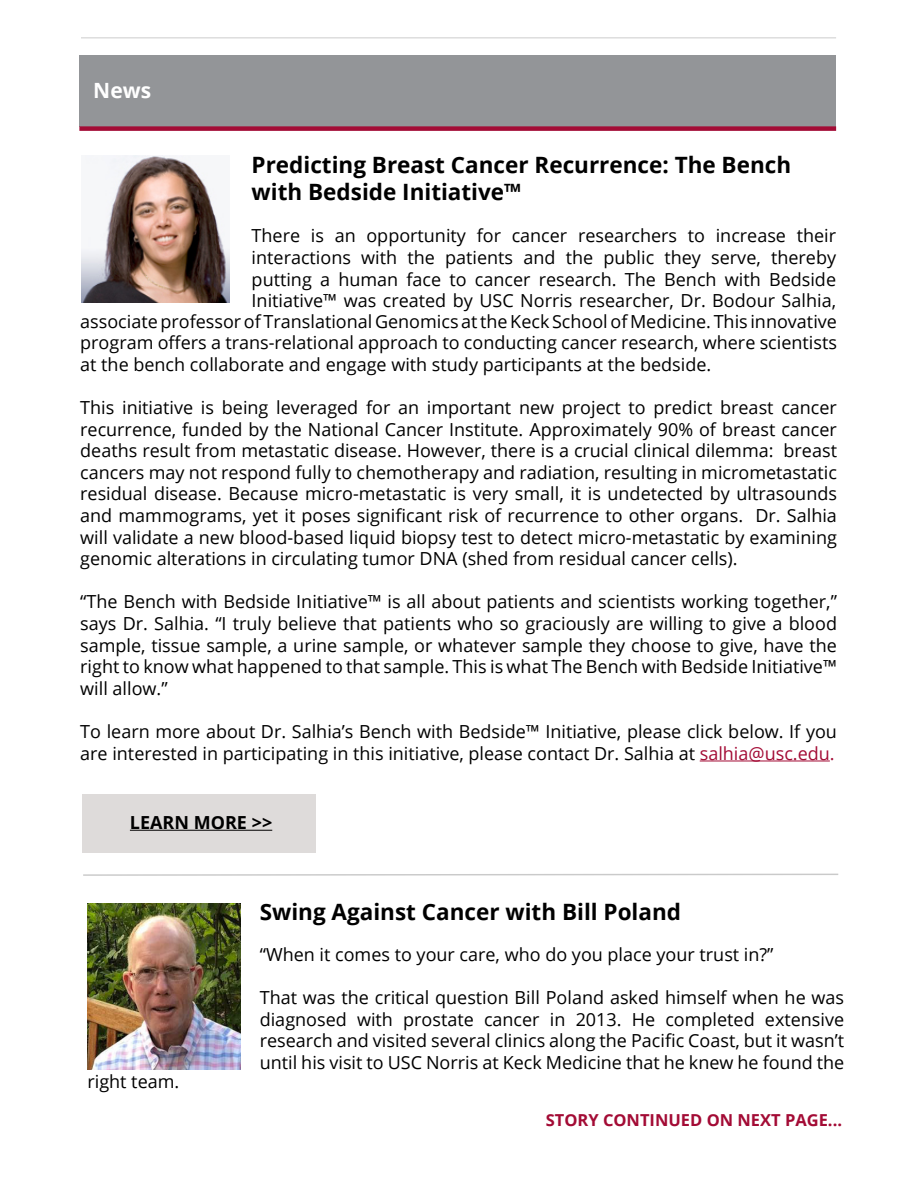
<style>
.page{position:relative;width:918px;height:1188px;background:#fff}
.page>*{position:absolute;margin:0;border:0;box-sizing:border-box;transform-origin:0 0}
.t1{font:700 22.5px/27px "Open Sans";color:#000}
.t2{font:700 21px "Open Sans";color:#fff}
.t3{font:18px/21.6px "Open Sans";color:#000;text-align:justify}
.t4{font:700 18px "Open Sans";color:#000}
.t5{font:700 16.5px "Open Sans";color:#a30b35}
.s1{color:#a30b35}
</style>
<div class="page">
<hr style="left:81px;top:38px;width:755px;height:1px;background:#000">
<div style="left:79px;top:55px;width:757px;height:72px;background:#939598"></div>
<div style="left:79px;top:126px;width:757px;height:5px;background:#a30b35"></div>
<div style="left:82px;top:795px;width:234px;height:58px;background:#dedbda"></div>
<hr style="left:130px;top:830px;width:142px;height:1px;background:#000">
<img style="left:81px;top:155px;width:149px;height:148px">
<hr style="left:700px;top:761px;width:130px;height:1px;background:#a30b35">
<img style="left:87px;top:903px;width:153px;height:166px">
<svg style="left:83px;top:873px;width:756px;height:3px"></svg>
<p class="t2" style="left:93px;top:75px;width:59px">News</p>
<p class="t1" style="left:252px;top:151px;width:541px">Predicting Breast Cancer Recurrence: The Bench with Bedside Initiative™</p>
<p class="t3" style="left:252px;top:225px;width:586px">There is an opportunity for cancer researchers to increase their interactions with the patients and the public they serve, thereby putting a human face to cancer research. The Bench with Bedside Initiative™ was created by USC Norris researcher, Dr. Bodour Salhia,</p>
<p class="t3" style="left:80px;top:310px;width:758px">associate professor of Translational Genomics at the Keck School of Medicine. This innovative program offers a trans-relational approach to conducting cancer research, where scientists at the bench collaborate and engage with study participants at the bedside.</p>
<p class="t3" style="left:80px;top:396px;width:758px">This initiative is being leveraged for an important new project to predict breast cancer recurrence, funded by the National Cancer Institute. Approximately 90% of breast cancer deaths result from metastatic disease. However, there is a crucial clinical dilemma: breast cancers may not respond fully to chemotherapy and radiation, resulting in micrometastatic residual disease. Because micro-metastatic is very small, it is undetected by ultrasounds and mammograms, yet it poses significant risk of recurrence to other organs. Dr. Salhia will validate a new blood-based liquid biopsy test to detect micro-metastatic by examining genomic alterations in circulating tumor DNA (shed from residual cancer cells).</p>
<p class="t3" style="left:80px;top:591px;width:758px">“The Bench with Bedside Initiative™ is all about patients and scientists working together,” says Dr. Salhia. “I truly believe that patients who so graciously are willing to give a blood sample, tissue sample, a urine sample, or whatever sample they choose to give, have the right to know what happened to that sample. This is what The Bench with Bedside Initiative™ will allow.”</p>
<p class="t3" style="left:80px;top:720px;width:758px">To learn more about Dr. Salhia’s Bench with Bedside™ Initiative, please click below. If you are interested in participating in this initiative, please contact Dr. Salhia at <span class="s1">salhia@usc.edu.</span></p>
<p class="t4" style="left:130px;top:810px;width:144px">LEARN MORE &gt;&gt;</p>
<p class="t3" style="left:87px;top:1070px;width:93px">right team.</p>
<p class="t1" style="left:260px;top:898px;width:423px">Swing Against Cancer with Bill Poland</p>
<p class="t3" style="left:260px;top:943px;width:515px">“When it comes to your care, who do you place your trust in?”</p>
<p class="t3" style="left:260px;top:986px;width:586px">That was the critical question Bill Poland asked himself when he was diagnosed with prostate cancer in 2013. He completed extensive research and visited several clinics along the Pacific Coast, but it wasn’t until his visit to USC Norris at Keck Medicine that he knew he found the</p>
<p class="t5" style="left:546px;top:1108px;width:298px">STORY CONTINUED ON NEXT PAGE...</p>
</div>
